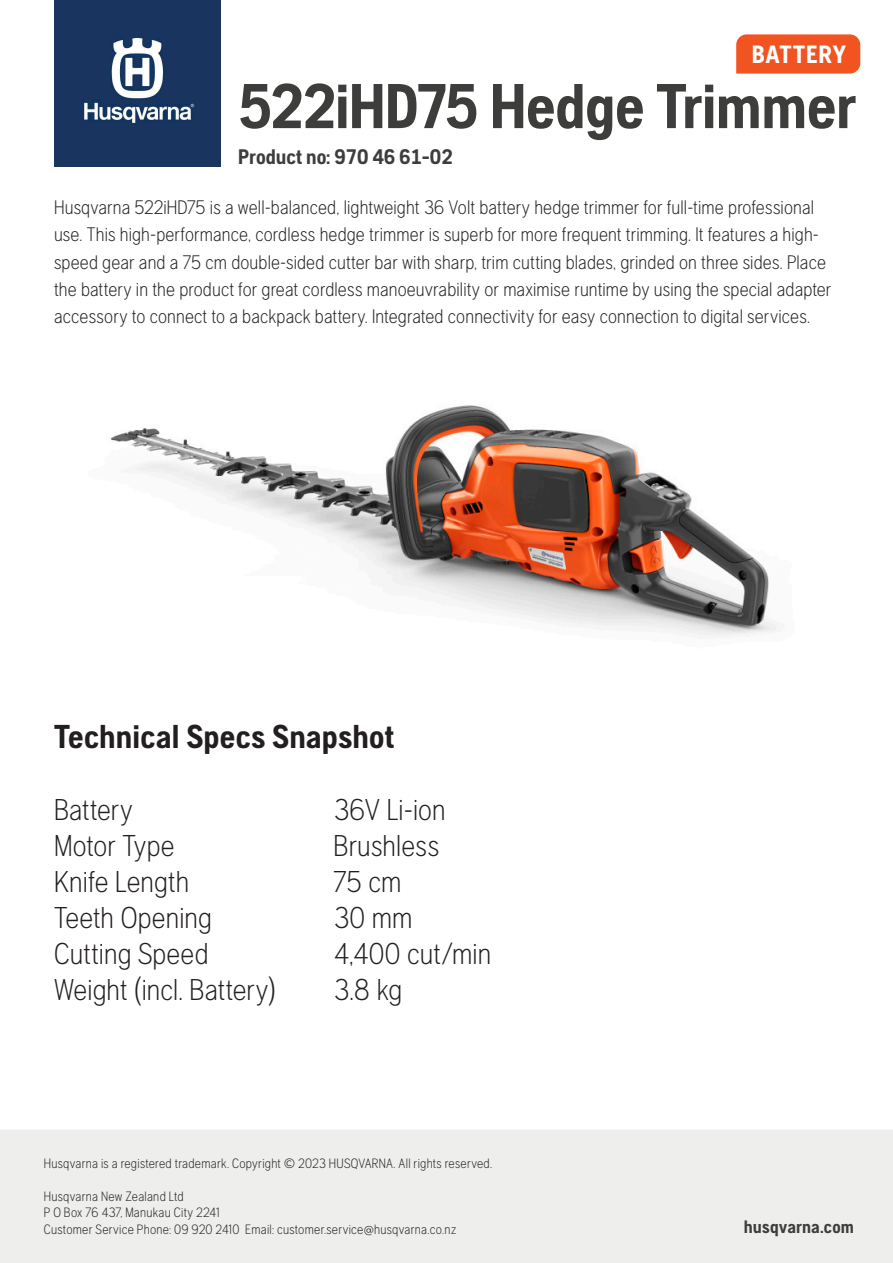
<style>
.page{position:relative;width:893px;height:1263px;background:#fff}
.page>*{position:absolute;margin:0;border:0;box-sizing:border-box;transform-origin:0 0}
.Heading_39{font:700 63px "Husqvarna Gothic";letter-spacing:-.01em;color:#3d3d3c}
.Chart_7{font:700 33px "Husqvarna Gothic";letter-spacing:.005em;color:#231f20}
.Chart_7-2{font:300 30px "Husqvarna Gothic";letter-spacing:.005em;color:#231f20}
.NEW_9_neg{font:700 25.05px "Husqvarna Gothic";letter-spacing:.03em;color:#fff}
.Heading_39-2{font:700 21px "Husqvarna Gothic";color:#3d3d3c}
.Body_13{font:300 19.5px/27.3px "Husqvarna Gothic";letter-spacing:.005em;color:#231f20}
.Copyright_9_11{font:700 18px "Husqvarna Gothic";letter-spacing:.005em;color:#3d3d3c}
.Copyright_9_11-2{font:300 13.5px "Husqvarna Gothic";letter-spacing:.02em;color:#231f20}
</style>
<div class="page">
<div style="left:736px;top:34px;width:124px;height:40px;background:#f25421"></div>
<img style="left:54px;top:0;width:166px;height:167px">
<img style="left:110px;top:405px;width:667px;height:231px">
<div style="left:0;top:1130px;width:893px;height:133px;background:#eeeeed"></div>
<p class="NEW_9_neg" style="left:752px;top:39px;width:96px">BATTERY</p>
<p class="Heading_39" style="left:238px;top:70px;width:619px">522iHD75 Hedge Trimmer</p>
<p class="Heading_39-2" style="left:238px;top:145px;width:216px">Product no: 970 46 61-02</p>
<p class="Body_13" style="left:54px;top:194px;width:779px">Husqvarna 522iHD75 is a well-balanced, lightweight 36 Volt battery hedge trimmer for full-time professional use. This high-performance, cordless hedge trimmer is superb for more frequent trimming. It features a high&shy;speed gear and a 75 cm double-sided cutter bar with sharp, trim cutting blades, grinded on three sides. Place the battery in the product for great cordless manoeuvrability or maximise runtime by using the special adapter accessory to connect to a backpack battery. Integrated connectivity for easy connection to digital services.</p>
<p class="Chart_7" style="left:54px;top:717px;width:342px">Technical Specs Snapshot</p>
<p class="Chart_7-2" style="left:54px;top:793px;width:80px">Battery</p>
<p class="Chart_7-2" style="left:334px;top:793px;width:114px">36V Li-ion</p>
<p class="Chart_7-2" style="left:54px;top:829px;width:122px">Motor Type</p>
<p class="Chart_7-2" style="left:334px;top:829px;width:107px">Brushless</p>
<p class="Chart_7-2" style="left:54px;top:865px;width:137px">Knife Length</p>
<p class="Chart_7-2" style="left:334px;top:865px;width:70px">75 cm</p>
<p class="Chart_7-2" style="left:54px;top:901px;width:160px">Teeth Opening</p>
<p class="Chart_7-2" style="left:334px;top:901px;width:81px">30 mm</p>
<p class="Chart_7-2" style="left:54px;top:937px;width:156px">Cutting Speed</p>
<p class="Chart_7-2" style="left:334px;top:937px;width:159px">4,400 cut/min</p>
<p class="Chart_7-2" style="left:54px;top:973px;width:224px">Weight (incl. Battery)</p>
<p class="Chart_7-2" style="left:334px;top:973px;width:70px">3.8 kg</p>
<p class="Copyright_9_11-2" style="left:44px;top:1156px;width:450px">Husqvarna is a registered trademark. Copyright © 2023 HUSQVARNA. All rights reserved.</p>
<p class="Copyright_9_11-2" style="left:44px;top:1189px;width:141px">Husqvarna New Zealand Ltd</p>
<p class="Copyright_9_11-2" style="left:44px;top:1205px;width:177px">P O Box 76 437, Manukau City 2241</p>
<p class="Copyright_9_11-2" style="left:44px;top:1222px;width:414px">Customer Service Phone: 09 920 2410 Email: customer.service@husqvarna.co.nz</p>
<p class="Copyright_9_11" style="left:744px;top:1217px;width:112px">husqvarna.com</p>
</div>
